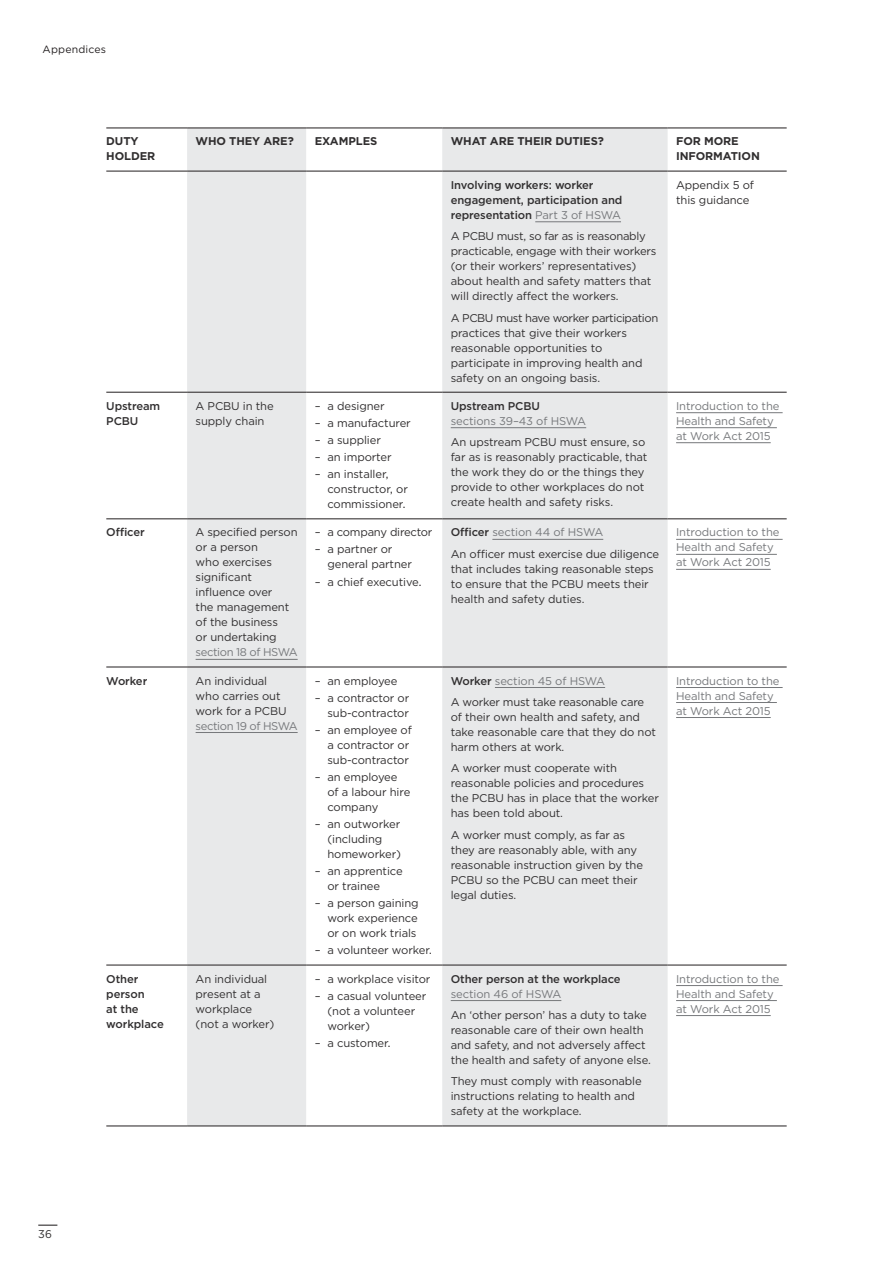
<style>
.page{position:relative;width:893px;height:1263px;background:#fff}
.page>*{position:absolute;margin:0;border:0;box-sizing:border-box;transform-origin:0 0}
.table_body{font:11.25px/15px "Gotham";letter-spacing:-.01em;color:#312f30}
.table_body-2{font:11.25px/15px "Gotham";letter-spacing:-.01em;color:#76787b}
.table_body-3{font:500 11.25px/15px "Gotham";letter-spacing:-.01em;color:#312f30}
.table_H1{font:700 11.25px/15px "Gotham";letter-spacing:-.01em;color:#312f30}
.table_H2{font:500 11.25px/15px "Gotham";letter-spacing:-.01em;color:#312f30}
.t1{font:10.5px "Gotham";letter-spacing:.02em;color:#231f20}
.s1{font-weight:400;color:#76787b}
.s2{color:#76787b}
.s3{font-weight:500;color:#312f30}
</style>
<div class="page">
<svg style="left:187px;top:129px;width:481px;height:996px;fill:#e8e9ea"></svg>
<hr style="left:106px;top:128px;width:81px;height:1px;background:#231f20">
<hr style="left:187px;top:128px;width:119px;height:1px;background:#231f20">
<hr style="left:306px;top:128px;width:136px;height:1px;background:#231f20">
<hr style="left:442px;top:128px;width:226px;height:1px;background:#231f20">
<hr style="left:668px;top:128px;width:119px;height:1px;background:#231f20">
<hr style="left:106px;top:171px;width:81px;height:1px;background:#231f20">
<hr style="left:187px;top:171px;width:119px;height:1px;background:#231f20">
<hr style="left:306px;top:171px;width:136px;height:1px;background:#231f20">
<hr style="left:442px;top:171px;width:226px;height:1px;background:#231f20">
<hr style="left:668px;top:171px;width:119px;height:1px;background:#231f20">
<hr style="left:106px;top:392px;width:81px;height:1px;background:#231f20">
<hr style="left:187px;top:392px;width:119px;height:1px;background:#231f20">
<hr style="left:306px;top:392px;width:136px;height:1px;background:#231f20">
<hr style="left:442px;top:392px;width:226px;height:1px;background:#231f20">
<hr style="left:668px;top:392px;width:119px;height:1px;background:#231f20">
<hr style="left:106px;top:519px;width:81px;height:1px;background:#231f20">
<hr style="left:187px;top:519px;width:119px;height:1px;background:#231f20">
<hr style="left:306px;top:519px;width:136px;height:1px;background:#231f20">
<hr style="left:442px;top:519px;width:226px;height:1px;background:#231f20">
<hr style="left:668px;top:519px;width:119px;height:1px;background:#231f20">
<hr style="left:106px;top:667px;width:81px;height:1px;background:#231f20">
<hr style="left:187px;top:667px;width:119px;height:1px;background:#231f20">
<hr style="left:306px;top:667px;width:136px;height:1px;background:#231f20">
<hr style="left:442px;top:667px;width:226px;height:1px;background:#231f20">
<hr style="left:668px;top:667px;width:119px;height:1px;background:#231f20">
<hr style="left:106px;top:965px;width:81px;height:1px;background:#231f20">
<hr style="left:187px;top:965px;width:119px;height:1px;background:#231f20">
<hr style="left:306px;top:965px;width:136px;height:1px;background:#231f20">
<hr style="left:442px;top:965px;width:226px;height:1px;background:#231f20">
<hr style="left:668px;top:965px;width:119px;height:1px;background:#231f20">
<hr style="left:106px;top:1125px;width:81px;height:1px;background:#231f20">
<hr style="left:187px;top:1125px;width:119px;height:1px;background:#231f20">
<hr style="left:306px;top:1125px;width:136px;height:1px;background:#231f20">
<hr style="left:442px;top:1125px;width:226px;height:1px;background:#231f20">
<hr style="left:668px;top:1125px;width:119px;height:1px;background:#231f20">
<hr style="left:535px;top:221px;width:86px;height:1px;background:#76787b">
<hr style="left:451px;top:427px;width:135px;height:1px;background:#76787b">
<hr style="left:676px;top:412px;width:107px;height:1px;background:#76787b">
<hr style="left:676px;top:427px;width:101px;height:1px;background:#76787b">
<hr style="left:676px;top:442px;width:95px;height:1px;background:#76787b">
<hr style="left:196px;top:659px;width:102px;height:1px;background:#76787b">
<hr style="left:492px;top:539px;width:111px;height:1px;background:#76787b">
<hr style="left:676px;top:539px;width:107px;height:1px;background:#76787b">
<hr style="left:676px;top:554px;width:101px;height:1px;background:#76787b">
<hr style="left:676px;top:569px;width:95px;height:1px;background:#76787b">
<hr style="left:196px;top:732px;width:102px;height:1px;background:#76787b">
<hr style="left:495px;top:687px;width:110px;height:1px;background:#76787b">
<hr style="left:676px;top:687px;width:107px;height:1px;background:#76787b">
<hr style="left:676px;top:702px;width:101px;height:1px;background:#76787b">
<hr style="left:676px;top:717px;width:95px;height:1px;background:#76787b">
<hr style="left:451px;top:1000px;width:110px;height:1px;background:#76787b">
<hr style="left:676px;top:985px;width:107px;height:1px;background:#76787b">
<hr style="left:676px;top:1000px;width:101px;height:1px;background:#76787b">
<hr style="left:676px;top:1015px;width:95px;height:1px;background:#76787b">
<svg style="left:38px;top:1224px;width:19px;height:2px"></svg>
<p class="t1" style="left:43px;top:43px;width:65px">Appendices</p>
<p class="table_H1" style="left:106px;top:134px;width:50px">DUTY<br>HOLDER</p>
<p class="table_H1" style="left:196px;top:134px;width:100px">WHO THEY ARE?</p>
<p class="table_H1" style="left:315px;top:134px;width:64px">EXAMPLES</p>
<p class="table_H1" style="left:451px;top:134px;width:155px">WHAT ARE THEIR DUTIES?</p>
<p class="table_H1" style="left:676px;top:134px;width:85px">FOR MORE<br>INFORMATION</p>
<p class="table_body-3" style="left:451px;top:177px;width:173px">Involving workers: worker engagement, participation and representation <span class="s1">Part 3 of HSWA</span></p>
<p class="table_body" style="left:451px;top:228px;width:207px">A PCBU must, so far as is reasonably practicable, engage with their workers (or their workers’ representatives) about health and safety matters that will directly affect the workers.</p>
<p class="table_body" style="left:451px;top:310px;width:209px">A PCBU must have worker participation practices that give their workers reasonable opportunities to participate in improving health and safety on an ongoing basis.</p>
<p class="table_body" style="left:676px;top:177px;width:79px">Appendix 5 of this guidance</p>
<p class="table_body" style="left:38px;top:1227px;width:15px">36</p>
<p class="table_H2" style="left:106px;top:398px;width:55px">Upstream<br>PCBU</p>
<p class="table_body" style="left:196px;top:398px;width:80px">A PCBU in the supply chain</p>
<p class="table_body" style="left:315px;top:398px;width:71px">– a designer</p>
<p class="table_body" style="left:315px;top:415px;width:98px">– a manufacturer</p>
<p class="table_body" style="left:315px;top:432px;width:68px">– a supplier</p>
<p class="table_body" style="left:315px;top:449px;width:78px">– an importer</p>
<p class="table_body" style="left:327px;top:466px;width:82px;text-indent:-13px">– an installer, constructor, or commissioner.</p>
<p class="table_H2" style="left:106px;top:525px;width:40px">Officer</p>
<p class="table_body" style="left:196px;top:525px;width:104px">A specified person or a person<br>who exercises significant influence over<br>the management of the business<br>or undertaking <span class="s2">section 18 of HSWA</span></p>
<p class="table_body" style="left:315px;top:525px;width:119px">– a company director</p>
<p class="table_body" style="left:327px;top:542px;width:86px;text-indent:-13px">– a partner or general partner</p>
<p class="table_body" style="left:315px;top:574px;width:109px">– a chief executive.</p>
<p class="table_H2" style="left:106px;top:673px;width:43px">Worker</p>
<p class="table_body" style="left:196px;top:673px;width:104px">An individual<br>who carries out work for a PCBU <span class="s2">section 19 of HSWA</span></p>
<p class="table_body" style="left:315px;top:673px;width:84px">– an employee</p>
<p class="table_body" style="left:315px;top:690px;width:96px;text-align:right">– a contractor or sub-contractor</p>
<p class="table_body" style="left:327px;top:722px;width:86px;text-indent:-13px">– an employee of a contractor or sub-contractor</p>
<p class="table_body" style="left:327px;top:769px;width:84px;text-indent:-13px">– an employee of a labour hire company</p>
<p class="table_body" style="left:327px;top:816px;width:75px;text-indent:-13px">– an outworker (including homeworker)</p>
<p class="table_body" style="left:327px;top:863px;width:77px;text-indent:-13px">– an apprentice or trainee</p>
<p class="table_body" style="left:327px;top:895px;width:93px;text-align:justify;text-indent:-13px">– a person gaining work experience or on work trials</p>
<p class="table_body" style="left:315px;top:943px;width:119px">– a volunteer worker.</p>
<p class="table_H2" style="left:106px;top:971px;width:59px">Other person<br>at the workplace</p>
<p class="table_body" style="left:196px;top:971px;width:80px">An individual present at a workplace (not a worker)</p>
<p class="table_body" style="left:315px;top:971px;width:117px">– a workplace visitor</p>
<p class="table_body" style="left:327px;top:988px;width:100px;text-indent:-13px">– a casual volunteer (not a volunteer worker)</p>
<p class="table_body" style="left:315px;top:1035px;width:78px">– a customer.</p>
<p class="table_body-2" style="left:451px;top:398px;width:137px"><span class="s3">Upstream PCBU </span>sections 39–43 of HSWA</p>
<p class="table_body" style="left:451px;top:434px;width:198px">An upstream PCBU must ensure, so far as is reasonably practicable, that the work they do or the things they provide to other workplaces do not create health and safety risks.</p>
<p class="table_body-2" style="left:451px;top:525px;width:154px"><span class="s3">Officer</span> section 44 of HSWA</p>
<p class="table_body" style="left:451px;top:546px;width:210px">An officer must exercise due diligence that includes taking reasonable steps to ensure that the PCBU meets their health and safety duties.</p>
<p class="table_body-2" style="left:676px;top:398px;width:105px">Introduction to the<br>Health and Safety at Work Act 2015</p>
<p class="table_body-2" style="left:676px;top:525px;width:105px">Introduction to the<br>Health and Safety at Work Act 2015</p>
<p class="table_body-2" style="left:451px;top:673px;width:156px"><span class="s3">Worker</span> section 45 of HSWA</p>
<p class="table_body" style="left:451px;top:694px;width:207px">A worker must take reasonable care of their own health and safety, and take reasonable care that they do not harm others at work.</p>
<p class="table_body" style="left:451px;top:760px;width:210px">A worker must cooperate with reasonable policies and procedures the PCBU has in place that the worker has been told about.</p>
<p class="table_body" style="left:451px;top:827px;width:194px">A worker must comply, as far as they are reasonably able, with any reasonable instruction given by the<br>PCBU so the PCBU can meet their legal duties.</p>
<p class="table_body-2" style="left:676px;top:673px;width:105px">Introduction to the<br>Health and Safety at Work Act 2015</p>
<p class="table_body-3" style="left:451px;top:971px;width:171px">Other person at the workplace <span class="s1">section 46 of HSWA</span></p>
<p class="table_body" style="left:451px;top:1007px;width:202px">An ‘other person’ has a duty to take reasonable care of their own health and safety, and not adversely affect the health and safety of anyone else.</p>
<p class="table_body" style="left:451px;top:1073px;width:193px">They must comply with reasonable instructions relating to health and safety at the workplace.</p>
<p class="table_body-2" style="left:676px;top:971px;width:105px">Introduction to the<br>Health and Safety at Work Act 2015</p>
</div>
